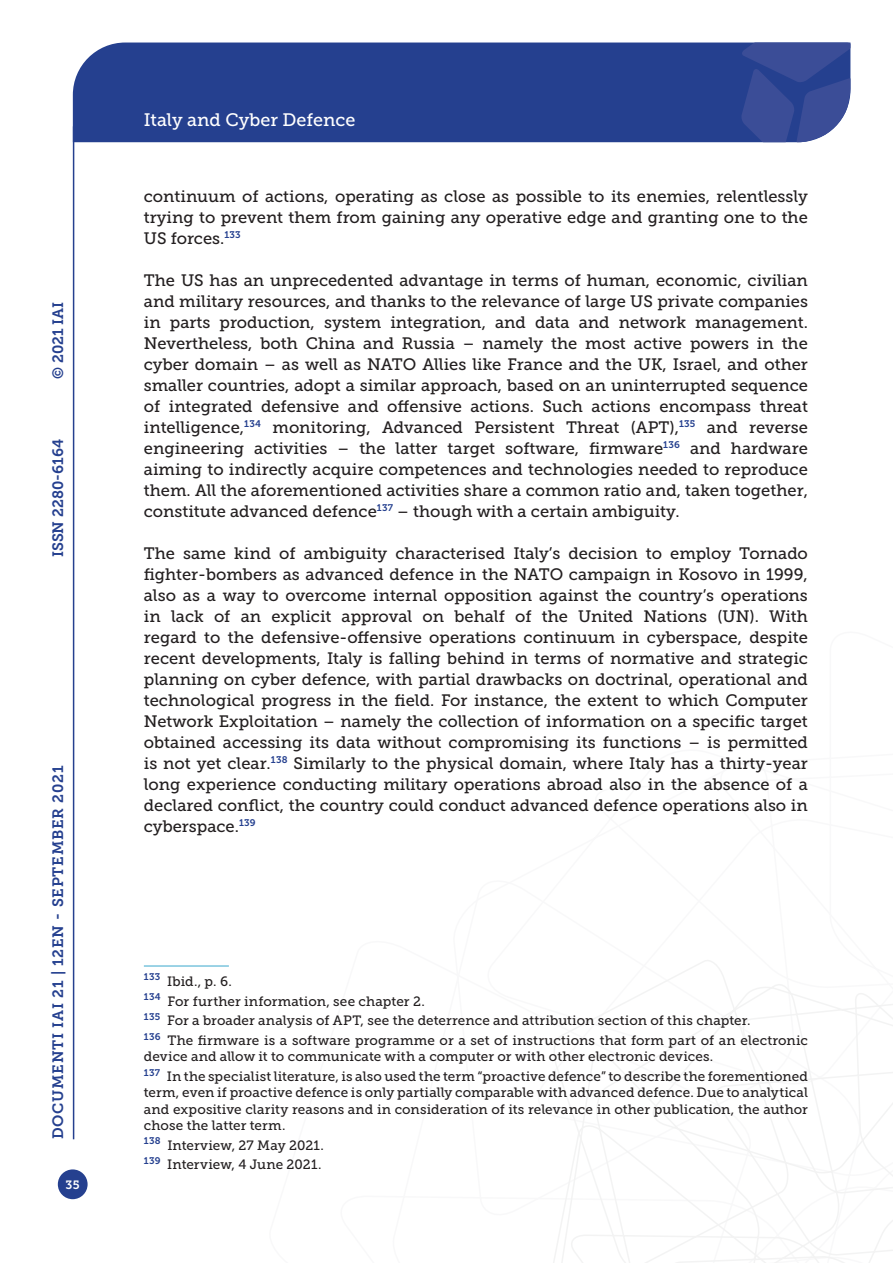
<style>
.page{position:relative;width:893px;height:1263px;background:#fff}
.page>*{position:absolute;margin:0;border:0;box-sizing:border-box;transform-origin:0 0}
.t1{font:18px "Museo Slab 500";color:#fff}
.Testo{font:16.5px/21px "Museo Slab 500";color:#231f20;text-align:justify}
.t2{font:15px "Museo Slab 700";letter-spacing:.05em;color:#25408f}
.t3{font:15px "Museo Slab 700";color:#25408f}
.Nota{font:13.5px/16.2px "Museo Slab 500";letter-spacing:.005em;color:#231f20}
.t4{font:12px "Museo Slab 700";color:#fff}
</style>
<div class="page">
<svg style="left:553px;top:960px;width:340px;height:303px"></svg>
<div style="left:73px;top:43px;width:668px;height:99px;background:#25408f"></div>
<svg style="left:741px;top:43px;width:109px;height:99px;background:#3f529a"></svg>
<div style="left:58px;top:1169px;width:30px;height:30px;background:#25408f;border-radius:50%"></div>
<hr style="left:73px;top:126px;width:1px;height:1013px;background:#25408f">
<hr style="left:144px;top:966px;width:85px;height:1px;background:#39a7cc">
<p class="t2" style="left:50px;top:379px;width:79px;rotate:-90deg">© 2021 IAI</p>
<p class="t3" style="left:50px;top:557px;width:120px;rotate:-90deg">ISSN 2280-6164</p>
<p class="t2" style="left:50px;top:1139px;width:375px;rotate:-90deg">DOCUMENTI IAI 21 | 12EN - SEPTEMBER 2021</p>
<p class="t4" style="left:65px;top:1178px;width:16px">35</p>
<p class="t1" style="left:144px;top:110px;width:213px">Italy and Cyber Defence</p>
<p class="Testo" style="left:144px;top:186px;width:666px">continuum of actions, operating as close as possible to its enemies, relentlessly trying to prevent them from gaining any operative edge and granting one to the US forces.<sup>133</sup></p>
<p class="Testo" style="left:144px;top:270px;width:666px">The US has an unprecedented advantage in terms of human, economic, civilian and military resources, and thanks to the relevance of large US private companies in parts production, system integration, and data and network management.<br>Nevertheless, both China and Russia – namely the most active powers in the cyber domain – as well as NATO Allies like France and the UK, Israel, and other smaller countries, adopt a similar approach, based on an uninterrupted sequence of integrated defensive and offensive actions. Such actions encompass threat intelligence,<sup>134</sup> monitoring, Advanced Persistent Threat (APT),<sup>135</sup> and reverse engineering activities – the latter target software, firmware<sup>136</sup> and hardware aiming to indirectly acquire competences and technologies needed to reproduce them. All the aforementioned activities share a common ratio and, taken together, constitute advanced defence<sup>137</sup> – though with a certain ambiguity.</p>
<p class="Testo" style="left:144px;top:543px;width:666px">The same kind of ambiguity characterised Italy’s decision to employ Tornado fighter-bombers as advanced defence in the NATO campaign in Kosovo in 1999, also as a way to overcome internal opposition against the country’s operations in lack of an explicit approval on behalf of the United Nations (UN). With regard to the defensive-offensive operations continuum in cyberspace, despite recent developments, Italy is falling behind in terms of normative and strategic planning on cyber defence, with partial drawbacks on doctrinal, operational and technological progress in the field. For instance, the extent to which Computer Network Exploitation – namely the collection of information on a specific target obtained accessing its data without compromising its functions – is permitted is not yet clear.<sup>138</sup> Similarly to the physical domain, where Italy has a thirty-year long experience conducting military operations abroad also in the absence of a declared conflict, the country could conduct advanced defence operations also in cyberspace.<sup>139</sup></p>
<p class="Nota" style="left:144px;top:973px;width:89px"><sup>133</sup> Ibid., p. 6.</p>
<p class="Nota" style="left:144px;top:993px;width:282px"><sup>134</sup> For further information, see chapter 2.</p>
<p class="Nota" style="left:144px;top:1013px;width:608px"><sup>135</sup> For a broader analysis of APT, see the deterrence and attribution section of this chapter.</p>
<p class="Nota" style="left:144px;top:1032px;width:666px"><sup>136</sup> The firmware is a software programme or a set of instructions that form part of an electronic device and allow it to communicate with a computer or with other electronic devices.</p>
<p class="Nota" style="left:144px;top:1068px;width:666px;text-align:justify"><sup>137</sup> In the specialist literature, is also used the term “proactive defence” to describe the forementioned term, even if proactive defence is only partially comparable with advanced defence. Due to analytical and expositive clarity reasons and in consideration of its relevance in other publication, the author chose the latter term.</p>
<p class="Nota" style="left:144px;top:1137px;width:182px"><sup>138</sup> Interview, 27 May 2021.</p>
<p class="Nota" style="left:144px;top:1157px;width:179px"><sup>139</sup> Interview, 4 June 2021.</p>
</div>
